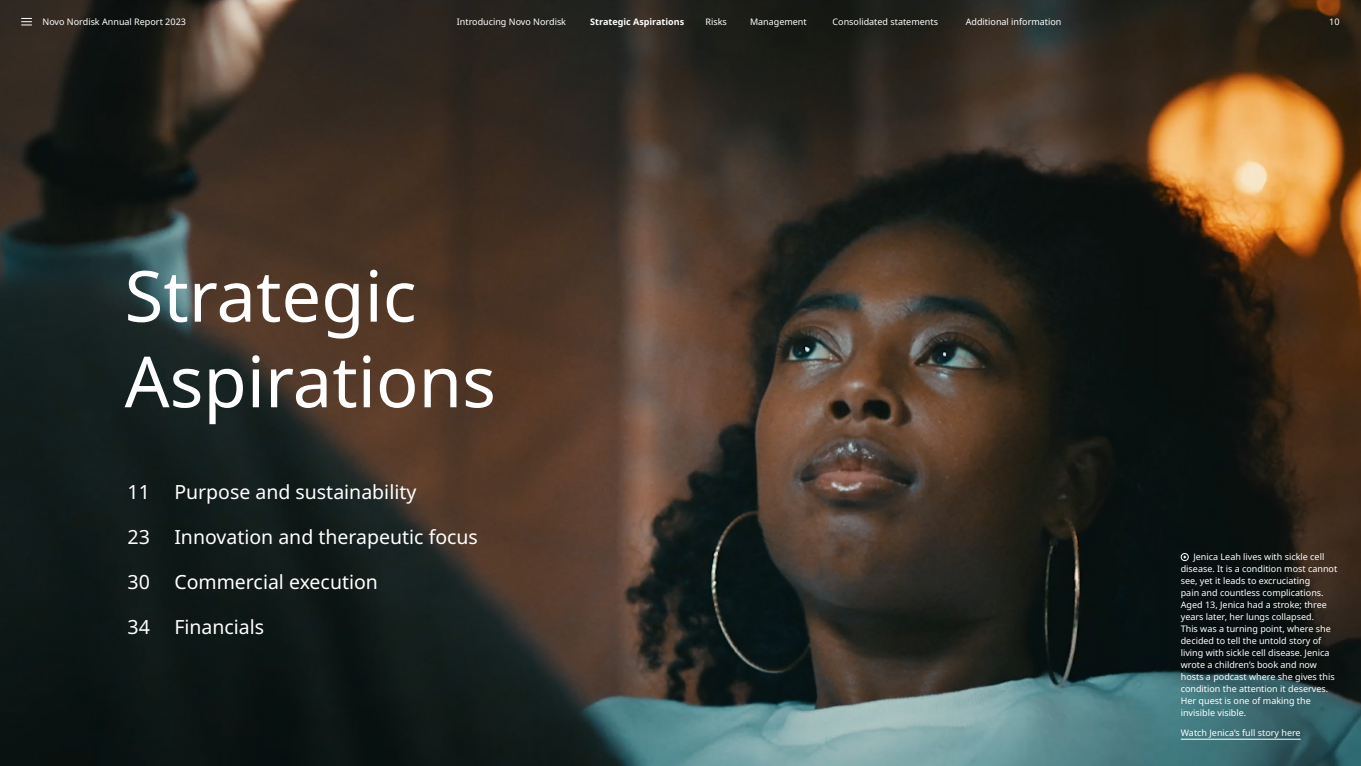
<style>
.page{position:relative;width:1361px;height:766px;background:#fff}
.page>*{position:absolute;margin:0;border:0;box-sizing:border-box;transform-origin:0 0}
.t1{font:70.5px/85.5px "Apis";color:#fff}
.t2{font:19.5px "Apis";color:#fff}
.t3{font:9px/12px "Apis";color:#fff}
.t4{font:700 9px "Apis";color:#fff}
</style>
<div class="page">
<img style="left:0;top:0;width:1361px;height:765px">
<hr style="left:1180px;top:738px;width:120px;height:1px;background:#fff">
<svg style="left:1180px;top:552px;width:9px;height:9px"></svg>
<svg style="left:21px;top:18px;width:11px;height:8px"></svg>
<p class="t3" style="left:43px;top:16px;width:145px">Novo Nordisk Annual Report 2023</p>
<p class="t3" style="left:457px;top:16px;width:111px">Introducing Novo Nordisk</p>
<p class="t4" style="left:590px;top:15px;width:95px">Strategic Aspirations</p>
<p class="t3" style="left:705px;top:16px;width:23px">Risks</p>
<p class="t3" style="left:750px;top:16px;width:58px">Management</p>
<p class="t3" style="left:832px;top:16px;width:107px">Consolidated statements</p>
<p class="t3" style="left:966px;top:16px;width:97px">Additional information</p>
<p class="t3" style="left:1329px;top:16px;width:12px">10</p>
<h1 class="t1" style="left:125px;top:255px;width:373px">Strategic<br>Aspirations</h1>
<h2 class="t2" style="left:128px;top:478px;width:290px">11 Purpose and sustainability</h2>
<h2 class="t2" style="left:128px;top:523px;width:352px">23 Innovation and therapeutic focus</h2>
<h2 class="t2" style="left:128px;top:568px;width:252px">30 Commercial execution</h2>
<h2 class="t2" style="left:128px;top:613px;width:138px">34 Financials</h2>
<p class="t3" style="left:1180px;top:550px;width:158px;text-indent:13px">Jenica Leah lives with sickle cell disease. It is a condition most cannot see, yet it leads to excruciating<br>pain and countless complications.<br>Aged 13, Jenica had a stroke; three years later, her lungs collapsed.<br>This was a turning point, where she decided to tell the untold story of living with sickle cell disease. Jenica wrote a children’s book and now hosts a podcast where she gives this condition the attention it deserves.<br>Her quest is one of making the invisible visible.</p>
<p class="t3" style="left:1180px;top:726px;width:121px">Watch Jenica’s full story here</p>
</div>
